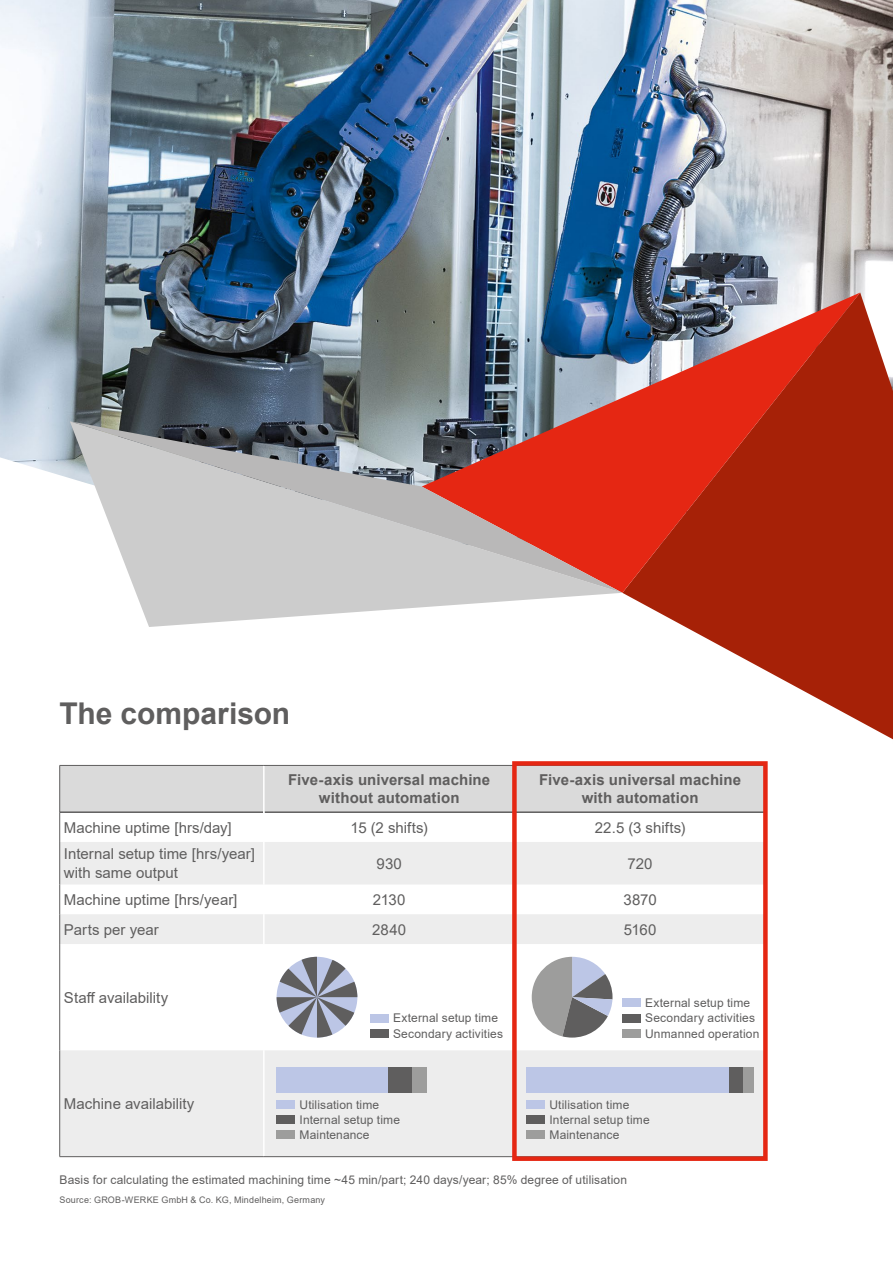
<style>
.page{position:relative;width:893px;height:1263px;background:#fff}
.page>*{position:absolute;margin:0;border:0;box-sizing:border-box;transform-origin:0 0}
.t1{font:700 30px "Arial";color:#5f5e5e}
.t2{font:15px/19.5px "Arial";color:#5f5e5e}
.t3{font:700 15px/18px "Arial";letter-spacing:.01em;color:#5f5e5e;text-align:center}
.t4{font:12px/15.1px "Arial";letter-spacing:.01em;color:#5f5e5e}
.t5{font:9px "Arial";letter-spacing:.02em;color:#5f5e5e}
</style>
<div class="page">
<img style="left:0;top:0;width:893px;height:478px">
<svg style="left:623px;top:293px;width:270px;height:446px;fill:#a62107"></svg>
<svg style="left:422px;top:293px;width:438px;height:300px;background:#a34c45"></svg>
<svg style="left:136px;top:593px;width:481px;height:34px"></svg>
<svg style="left:70px;top:421px;width:552px;height:172px;background:#be9e9c"></svg>
<div style="left:60px;top:766px;width:703px;height:45px;background:#dadada"></div>
<svg style="left:60px;top:842px;width:703px;height:314px;fill:#ededed"></svg>
<hr style="left:60px;top:811px;width:203px;height:2px;background:#5f5e5e">
<hr style="left:265px;top:811px;width:249px;height:2px;background:#5f5e5e">
<hr style="left:515px;top:811px;width:250px;height:2px;background:#5f5e5e">
<hr style="left:263px;top:766px;width:2px;height:46px;background:#fff">
<hr style="left:263px;top:842px;width:2px;height:42px;background:#fff">
<hr style="left:263px;top:884px;width:2px;height:30px;background:#fff">
<hr style="left:263px;top:914px;width:2px;height:30px;background:#fff">
<hr style="left:263px;top:944px;width:2px;height:106px;background:#fff">
<hr style="left:263px;top:1050px;width:2px;height:106px;background:#fff">
<hr style="left:60px;top:765px;width:204px;height:1px;background:#5f5e5e">
<hr style="left:59px;top:766px;width:1px;height:46px;background:#5f5e5e">
<hr style="left:264px;top:765px;width:251px;height:1px;background:#5f5e5e">
<hr style="left:59px;top:812px;width:1px;height:30px;background:#5f5e5e">
<hr style="left:59px;top:842px;width:1px;height:42px;background:#5f5e5e">
<hr style="left:59px;top:884px;width:1px;height:30px;background:#5f5e5e">
<hr style="left:59px;top:914px;width:1px;height:30px;background:#5f5e5e">
<hr style="left:59px;top:944px;width:1px;height:106px;background:#5f5e5e">
<hr style="left:59px;top:1050px;width:1px;height:106px;background:#5f5e5e">
<hr style="left:60px;top:1156px;width:204px;height:1px;background:#5f5e5e">
<hr style="left:264px;top:1156px;width:251px;height:1px;background:#5f5e5e">
<svg style="left:277px;top:957px;width:80px;height:80px"></svg>
<div style="left:370px;top:1014px;width:19px;height:8px;background:#bcc6e6"></div>
<div style="left:370px;top:1029px;width:19px;height:8px;background:#5f5e5e"></div>
<div style="left:622px;top:998px;width:19px;height:9px;background:#bcc6e6"></div>
<div style="left:622px;top:1014px;width:19px;height:8px;background:#5f5e5e"></div>
<div style="left:622px;top:1029px;width:19px;height:8px;background:#9d9d9c"></div>
<svg style="left:532px;top:957px;width:80px;height:80px"></svg>
<div style="left:277px;top:1068px;width:111px;height:25px;background:#bcc6e6"></div>
<div style="left:388px;top:1068px;width:25px;height:25px;background:#5f5e5e"></div>
<div style="left:413px;top:1068px;width:14px;height:25px;background:#9d9d9c"></div>
<div style="left:277px;top:1100px;width:18px;height:9px;background:#bcc6e6"></div>
<div style="left:277px;top:1115px;width:18px;height:9px;background:#5f5e5e"></div>
<div style="left:277px;top:1130px;width:18px;height:9px;background:#9d9d9c"></div>
<div style="left:526px;top:1068px;width:203px;height:25px;background:#bcc6e6"></div>
<div style="left:729px;top:1068px;width:14px;height:25px;background:#5f5e5e"></div>
<div style="left:743px;top:1068px;width:11px;height:25px;background:#9d9d9c"></div>
<div style="left:526px;top:1100px;width:19px;height:9px;background:#bcc6e6"></div>
<div style="left:526px;top:1115px;width:19px;height:9px;background:#5f5e5e"></div>
<div style="left:526px;top:1130px;width:19px;height:9px;background:#9d9d9c"></div>
<div style="left:512px;top:761px;width:256px;height:400px;border:4px solid #e52713"></div>
<h1 class="t1" style="left:60px;top:692px;width:232px">The comparison</h1>
<p class="t3" style="left:288px;top:771px;width:203px">Five-axis universal machine without automation</p>
<p class="t3" style="left:539px;top:771px;width:203px">Five-axis universal machine with automation</p>
<p class="t2" style="left:64px;top:818px;width:169px">Machine uptime [hrs/day]</p>
<p class="t2" style="left:351px;top:818px;width:79px">15 (2 shifts)</p>
<p class="t2" style="left:595px;top:818px;width:92px">22.5 (3 shifts)</p>
<p class="t2" style="left:64px;top:844px;width:192px">Internal setup time [hrs/year] with same output</p>
<p class="t2" style="left:377px;top:853px;width:27px">930</p>
<p class="t2" style="left:628px;top:853px;width:26px">720</p>
<p class="t2" style="left:64px;top:890px;width:175px">Machine uptime [hrs/year]</p>
<p class="t2" style="left:373px;top:890px;width:34px">2130</p>
<p class="t2" style="left:623px;top:890px;width:35px">3870</p>
<p class="t2" style="left:64px;top:919px;width:96px">Parts per year</p>
<p class="t2" style="left:372px;top:919px;width:35px">2840</p>
<p class="t2" style="left:624px;top:919px;width:34px">5160</p>
<p class="t2" style="left:64px;top:987px;width:106px">Staff availability</p>
<p class="t4" style="left:393px;top:1010px;width:111px">External setup time<br>Secondary activities</p>
<p class="t4" style="left:645px;top:995px;width:116px">External setup time<br>Secondary activities<br>Unmanned operation</p>
<p class="t2" style="left:64px;top:1094px;width:132px">Machine availability</p>
<p class="t4" style="left:300px;top:1097px;width:102px">Utilisation time<br>Internal setup time<br>Maintenance</p>
<p class="t4" style="left:549px;top:1097px;width:102px">Utilisation time<br>Internal setup time<br>Maintenance</p>
<p class="t4" style="left:60px;top:1172px;width:569px">Basis for calculating the estimated machining time ~45 min/part; 240 days/year; 85% degree of utilisation</p>
<p class="t5" style="left:60px;top:1194px;width:267px">Source: GROB-WERKE GmbH &amp; Co. KG, Mindelheim, Germany</p>
</div>
